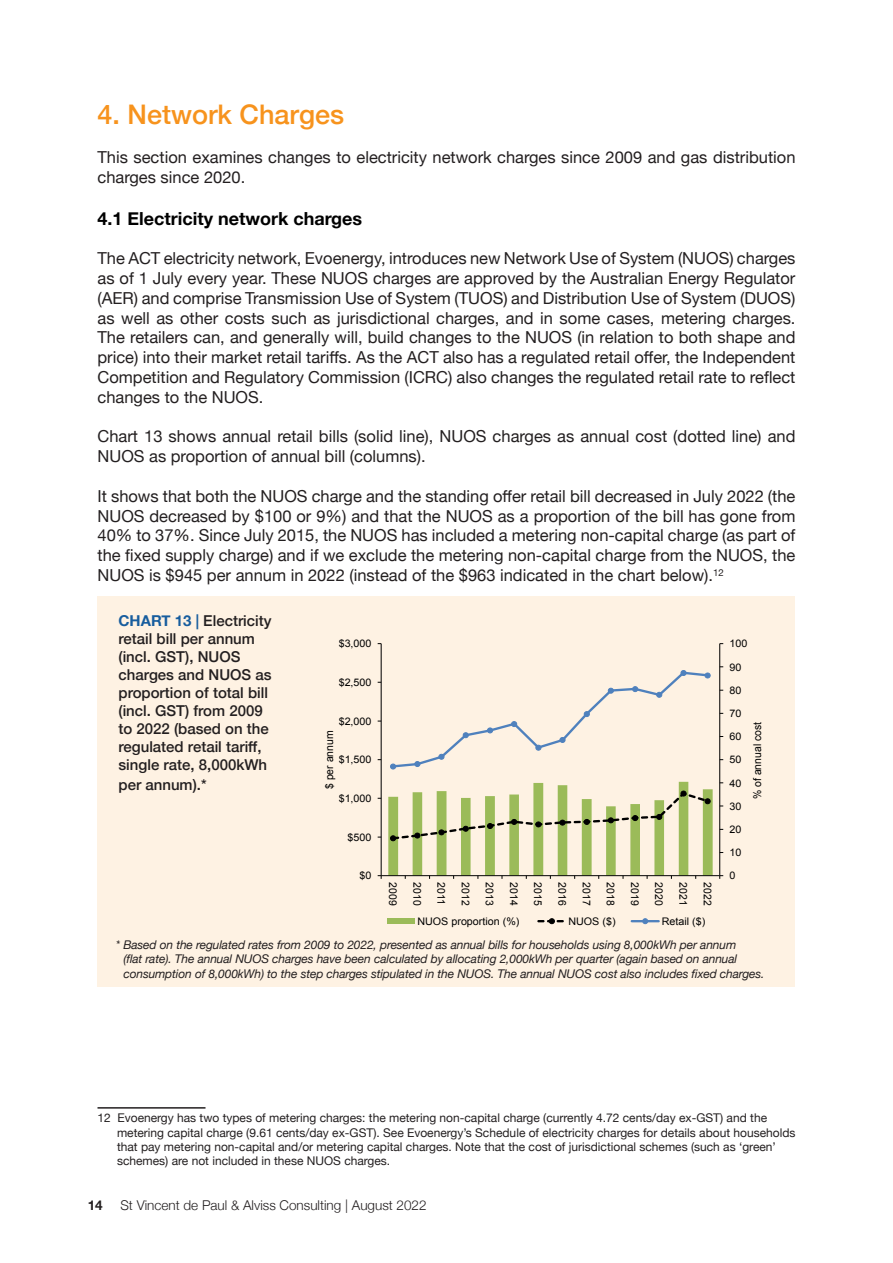
<style>
.page{position:relative;width:893px;height:1263px;background:#fff}
.page>*{position:absolute;margin:0;border:0;box-sizing:border-box;transform-origin:0 0}
.t1{font:500 27px "Helvetica Neue";color:#f7931d}
.t2{font:700 18px "Helvetica Neue";color:#000}
.Text{font:16.5px/19.8px "Helvetica Neue";color:#231f20}
.Chart_caption{font:500 15px/18px "Helvetica Neue";color:#231f20}
.t3{font:300 13.5px "Helvetica Neue";color:#231f20}
.t4{font:700 13.5px "Helvetica Neue";color:#231f20}
.FN_text{font:12px/14.4px "Helvetica Neue";color:#231f20}
.Table_note{font:italic 12px/14.4px "Helvetica Neue";letter-spacing:-.01em;color:#231f20}
.t5{font:10.8px "Arial";color:#000}
.t6{font:10.5px "Arial";color:#000}
.s1{font-weight:700;color:#175d9e}
</style>
<div class="page">
<hr style="left:98px;top:1107px;width:108px;height:1px;background:#231f20">
<div style="left:98px;top:596px;width:697px;height:390px;background:#fef2e3"></div>
<hr style="left:719px;top:644px;width:1px;height:232px;background:#000">
<hr style="left:381px;top:644px;width:1px;height:232px;background:#000">
<hr style="left:381px;top:875px;width:339px;height:1px;background:#000">
<svg style="left:378px;top:875px;width:4px;height:4px"></svg>
<svg style="left:719px;top:875px;width:4px;height:4px"></svg>
<svg style="left:388px;top:782px;width:325px;height:97px"></svg>
<svg style="left:390px;top:670px;width:321px;height:99px"></svg>
<div style="left:387px;top:918px;width:27px;height:6px;background:#9bbb59"></div>
<svg style="left:537px;top:918px;width:27px;height:6px"></svg>
<hr style="left:632px;top:920px;width:27px;height:2px;background:#4f81bd">
<svg style="left:642px;top:918px;width:6px;height:6px"></svg>
<h1 class="t1" style="left:98px;top:93px;width:248px">4. Network Charges</h1>
<p class="Text" style="left:98px;top:149px;width:699px">This section examines changes to electricity network charges since 2009 and gas distribution charges since 2020.</p>
<h2 class="t2" style="left:98px;top:204px;width:266px">4.1 Electricity network charges</h2>
<p class="Text" style="left:98px;top:249px;width:699px;text-align:justify">The ACT electricity network, Evoenergy, introduces new Network Use of System (NUOS) charges as of 1 July every year. These NUOS charges are approved by the Australian Energy Regulator (AER) and comprise Transmission Use of System (TUOS) and Distribution Use of System (DUOS) as well as other costs such as jurisdictional charges, and in some cases, metering charges.<br>The retailers can, and generally will, build changes to the NUOS (in relation to both shape and price) into their market retail tariffs. As the ACT also has a regulated retail offer, the Independent Competition and Regulatory Commission (ICRC) also changes the regulated retail rate to reflect changes to the NUOS.</p>
<p class="Text" style="left:98px;top:428px;width:699px">Chart 13 shows annual retail bills (solid line), NUOS charges as annual cost (dotted line) and<br>NUOS as proportion of annual bill (columns).</p>
<p class="Text" style="left:98px;top:487px;width:699px;text-align:justify">It shows that both the NUOS charge and the standing offer retail bill decreased in July 2022 (the NUOS decreased by $100 or 9%) and that the NUOS as a proportion of the bill has gone from 40% to 37%. Since July 2015, the NUOS has included a metering non-capital charge (as part of the fixed supply charge) and if we exclude the metering non-capital charge from the NUOS, the NUOS is $945 per annum in 2022 (instead of the $963 indicated in the chart below).<sup>12</sup></p>
<p class="Chart_caption" style="left:118px;top:610px;width:155px"><span class="s1">CHART 13 |</span> Electricity retail bill per annum (incl. GST), NUOS charges and NUOS as proportion of total bill (incl. GST) from 2009 to 2022 (based on the regulated retail tariff, single rate, 8,000kWh</p>
<p class="Chart_caption" style="left:118px;top:774px;width:90px">per annum).*</p>
<p class="t6" style="left:339px;top:637px;width:34px">$3,000</p>
<p class="t6" style="left:339px;top:675px;width:34px">$2,500</p>
<p class="t6" style="left:339px;top:714px;width:34px">$2,000</p>
<p class="t5" style="left:322px;top:789px;width:60px;rotate:-90deg">$ per annum</p>
<p class="t6" style="left:339px;top:753px;width:34px">$1,500</p>
<p class="t6" style="left:339px;top:791px;width:34px">$1,000</p>
<p class="t6" style="left:348px;top:830px;width:25px">$500</p>
<p class="t6" style="left:360px;top:869px;width:13px">$0</p>
<p class="t5" style="left:400px;top:882px;width:25px;rotate:90deg">2009</p>
<p class="t5" style="left:424px;top:882px;width:25px;rotate:90deg">2010</p>
<p class="t5" style="left:448px;top:882px;width:24px;rotate:90deg">2011</p>
<p class="t5" style="left:473px;top:882px;width:25px;rotate:90deg">2012</p>
<p class="t5" style="left:497px;top:882px;width:25px;rotate:90deg">2013</p>
<p class="t5" style="left:521px;top:882px;width:25px;rotate:90deg">2014</p>
<p class="t5" style="left:545px;top:882px;width:25px;rotate:90deg">2015</p>
<p class="t5" style="left:569px;top:882px;width:25px;rotate:90deg">2016</p>
<p class="t5" style="left:594px;top:882px;width:25px;rotate:90deg">2017</p>
<p class="t5" style="left:618px;top:882px;width:25px;rotate:90deg">2018</p>
<p class="t5" style="left:642px;top:882px;width:25px;rotate:90deg">2019</p>
<p class="t5" style="left:666px;top:882px;width:25px;rotate:90deg">2020</p>
<p class="t5" style="left:690px;top:882px;width:25px;rotate:90deg">2021</p>
<p class="t5" style="left:714px;top:882px;width:25px;rotate:90deg">2022</p>
<p class="t6" style="left:417px;top:914px;width:104px">NUOS proportion (%)</p>
<p class="t6" style="left:568px;top:914px;width:49px">NUOS ($)</p>
<p class="t6" style="left:662px;top:914px;width:45px">Retail ($)</p>
<p class="t6" style="left:729px;top:637px;width:19px">100</p>
<p class="t6" style="left:729px;top:660px;width:13px">90</p>
<p class="t6" style="left:729px;top:683px;width:13px">80</p>
<p class="t6" style="left:729px;top:706px;width:13px">70</p>
<p class="t6" style="left:729px;top:729px;width:13px">60</p>
<p class="t6" style="left:729px;top:753px;width:13px">50</p>
<p class="t6" style="left:729px;top:776px;width:13px">40</p>
<p class="t6" style="left:729px;top:799px;width:13px">30</p>
<p class="t6" style="left:729px;top:822px;width:13px">20</p>
<p class="t6" style="left:729px;top:845px;width:13px">10</p>
<p class="t6" style="left:729px;top:869px;width:7px">0</p>
<p class="t5" style="left:750px;top:799px;width:79px;rotate:-90deg">% of annual cost</p>
<p class="Table_note" style="left:123px;top:938px;width:643px;text-indent:-8px">* Based on the regulated rates from 2009 to 2022, presented as annual bills for households using 8,000kWh per annum<br>(flat rate). The annual NUOS charges have been calculated by allocating 2,000kWh per quarter (again based on annual consumption of 8,000kWh) to the step charges stipulated in the NUOS. The annual NUOS cost also includes fixed charges.</p>
<p class="FN_text" style="left:117px;top:1111px;width:680px;text-indent:-20px">12 Evoenergy has two types of metering charges: the metering non-capital charge (currently 4.72 cents/day ex-GST) and the metering capital charge (9.61 cents/day ex-GST). See Evoenergy’s Schedule of electricity charges for details about households that pay metering non-capital and/or metering capital charges. Note that the cost of jurisdictional schemes (such as ‘green’ schemes) are not included in these NUOS charges.</p>
<p class="t4" style="left:88px;top:1194px;width:17px">14</p>
<p class="t3" style="left:120px;top:1194px;width:308px">St Vincent de Paul &amp; Alviss Consulting | August 2022</p>
</div>
